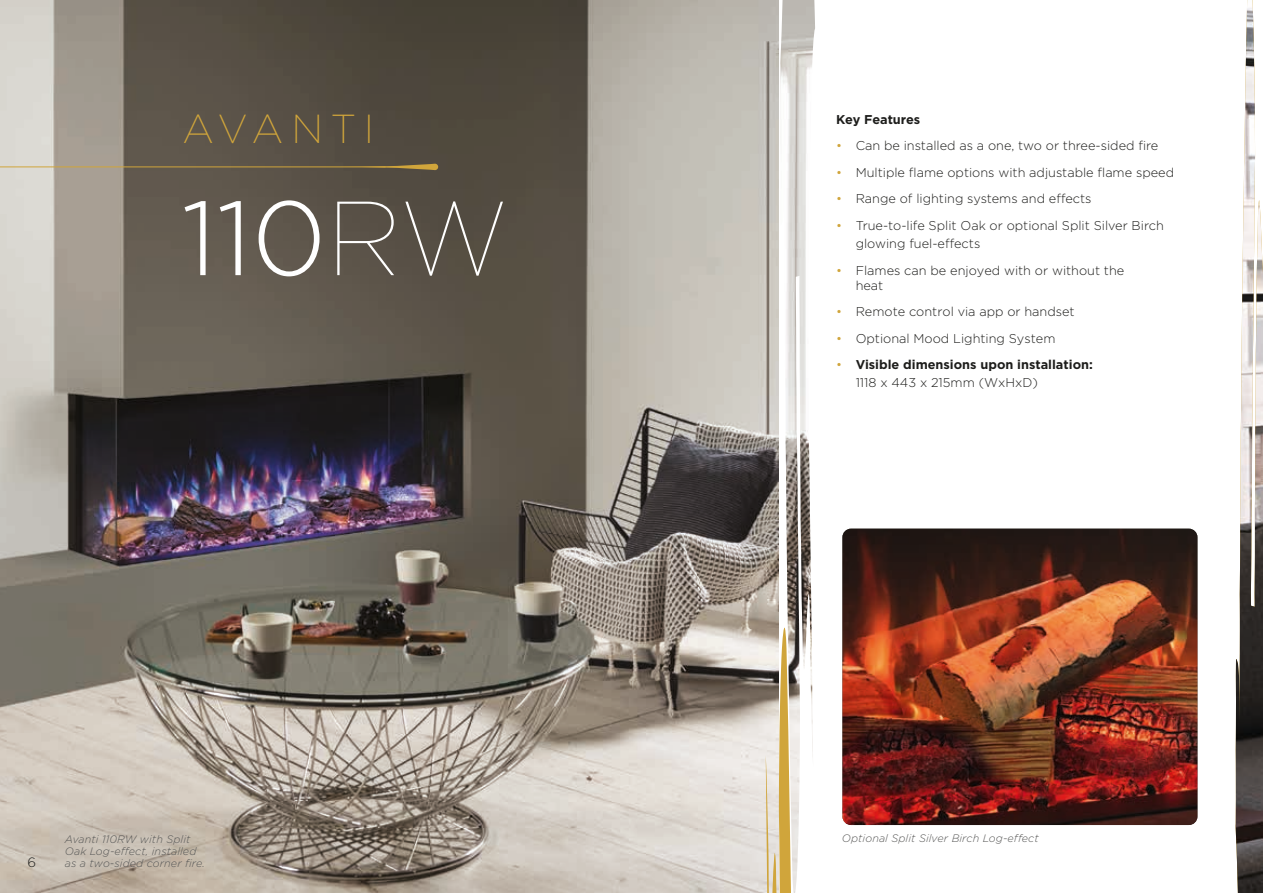
<style>
.page{position:relative;width:1263px;height:893px;background:#fff}
.page>*{position:absolute;margin:0;border:0;box-sizing:border-box;transform-origin:0 0}
.t1{font:300 105px "Gotham";color:#fff}
.t2{font:200 40.5px "Gotham";letter-spacing:.2em;color:#d0a53b}
.t3{font:300 13.5px "Gotham";color:#1d1d1b}
.t4{font:300 12.75px/18px "Gotham";color:#1d1d1b}
.t5{font:700 12.75px/18.5px "Gotham";color:#1d1d1b}
.t6{font:italic 300 10.8px/12px "Gotham";letter-spacing:.01em;color:#575756}
.s1{font-weight:100}
.s2{color:#d0a53b}
.s3{font-weight:300;color:#d0a53b}
.s4{font-weight:300}
</style>
<div class="page">
<img style="left:0;top:0;width:764px;height:893px">
<hr style="left:0;top:167px;width:386px;height:1px;background:#d0a53b">
<svg style="left:338px;top:164px;width:100px;height:6px"></svg>
<img style="left:1235px;top:0;width:28px;height:893px">
<svg style="left:764px;top:0;width:51px;height:893px"></svg>
<img style="left:842px;top:529px;width:355px;height:296px">
<h2 class="t2" style="left:182px;top:103px;width:193px">AVANTI</h2>
<h1 class="t1" style="left:181px;top:172px;width:328px">110<span class="s1">RW</span></h1>
<p class="t5" style="left:836px;top:110px;width:85px">Key Features</p>
<p class="t4" style="left:836px;top:137px;width:324px"><span class="s2">•</span> Can be installed as a one, two or three-sided fire</p>
<p class="t4" style="left:836px;top:163px;width:339px"><span class="s2">•</span> Multiple flame options with adjustable flame speed</p>
<p class="t4" style="left:836px;top:190px;width:257px"><span class="s2">•</span> Range of lighting systems and effects</p>
<p class="t4" style="left:856px;top:216px;width:310px;text-indent:-19px"><span class="s2">•</span> True-to-life Split Oak or optional Split Silver Birch glowing fuel-effects</p>
<p class="t4" style="left:856px;top:262px;width:270px;line-height:15.3px;text-indent:-19px"><span class="s2">•</span> Flames can be enjoyed with or without the heat</p>
<p class="t4" style="left:836px;top:302px;width:240px"><span class="s2">•</span> Remote control via app or handset</p>
<p class="t4" style="left:836px;top:329px;width:221px"><span class="s2">•</span> Optional Mood Lighting System</p>
<p class="t5" style="left:856px;top:355px;width:239px;text-indent:-19px"><span class="s3">•</span> Visible dimensions upon installation:<br><span class="s4">1118 x 443 x 215mm (WxHxD)</span></p>
<p class="t3" style="left:28px;top:853px;width:10px">6</p>
<p class="t6" style="left:65px;top:832px;width:142px">Avanti 110RW with Split<br>Oak Log-effect, installed as a two-sided corner fire.</p>
<p class="t6" style="left:842px;top:832px;width:198px">Optional Split Silver Birch Log-effect</p>
</div>
